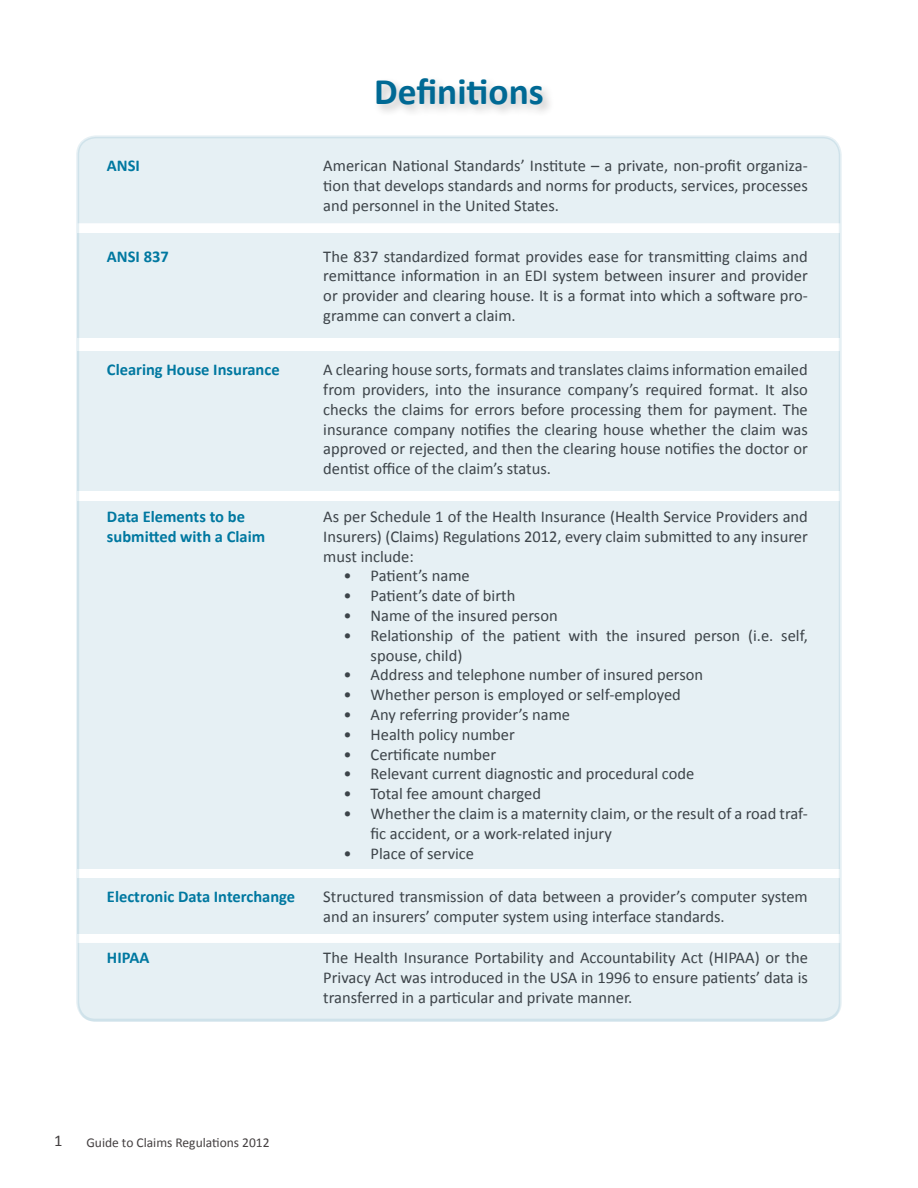
<style>
.page{position:relative;width:918px;height:1188px;background:#fff}
.page>*{position:absolute;margin:0;border:0;box-sizing:border-box;transform-origin:0 0}
.t1{font:700 37.5px "Calibri";color:#006994}
.t2{font:16.5px/19.8px "Calibri";color:#444041;text-align:justify}
.t3{font:700 16.5px/19.8px "Calibri";color:#007aa2}
.t4{font:13.5px "Calibri";color:#444041}
</style>
<div class="page">
<div style="left:373px;top:75px;width:182px;height:42px;background:#241f1f;opacity:.26"></div>
<div style="left:80px;top:139px;width:758px;height:84px;background:#e6f0f4"></div>
<div style="left:78px;top:233px;width:762px;height:105px;background:#e6f0f4"></div>
<div style="left:78px;top:351px;width:762px;height:140px;background:#e6f0f4"></div>
<div style="left:78px;top:501px;width:762px;height:367px;background:#e6f0f4"></div>
<div style="left:78px;top:878px;width:762px;height:56px;background:#e6f0f4"></div>
<div style="left:80px;top:943px;width:758px;height:75px;background:#e6f0f4"></div>
<h1 class="t1" style="left:374px;top:67px;width:171px">Definitions</h1>
<p class="t3" style="left:107px;top:156px;width:35px">ANSI</p>
<p class="t2" style="left:323px;top:156px;width:486px">American National Standards’ Institute – a private, non-profit organiza&shy;tion that develops standards and norms for products, services, processes and personnel in the United States.</p>
<p class="t3" style="left:107px;top:246px;width:63px">ANSI 837</p>
<p class="t2" style="left:323px;top:246px;width:486px">The 837 standardized format provides ease for transmitting claims and remittance information in an EDI system between insurer and provider or provider and clearing house. It is a format into which a software pro&shy;gramme can convert a claim.</p>
<p class="t3" style="left:107px;top:360px;width:174px">Clearing House Insurance</p>
<p class="t2" style="left:323px;top:360px;width:486px">A clearing house sorts, formats and translates claims information emailed from providers, into the insurance company’s required format. It also checks the claims for errors before processing them for payment. The insurance company notifies the clearing house whether the claim was approved or rejected, and then the clearing house notifies the doctor or dentist office of the claim’s status.</p>
<p class="t3" style="left:107px;top:507px;width:160px">Data Elements to be submitted with a Claim</p>
<p class="t2" style="left:323px;top:507px;width:486px">As per Schedule 1 of the Health Insurance (Health Service Providers and Insurers) (Claims) Regulations 2012, every claim submitted to any insurer must include:</p>
<p class="t2" style="left:344px;top:566px;width:128px">• Patient’s name</p>
<p class="t2" style="left:344px;top:586px;width:173px">• Patient’s date of birth</p>
<p class="t2" style="left:344px;top:606px;width:216px">• Name of the insured person</p>
<p class="t2" style="left:371px;top:626px;width:439px;text-indent:-27px">• Relationship of the patient with the insured person (i.e. self, spouse, child)</p>
<p class="t2" style="left:344px;top:665px;width:361px">• Address and telephone number of insured person</p>
<p class="t2" style="left:344px;top:685px;width:339px">• Whether person is employed or self-employed</p>
<p class="t2" style="left:344px;top:705px;width:228px">• Any referring provider’s name</p>
<p class="t2" style="left:344px;top:725px;width:173px">• Health policy number</p>
<p class="t2" style="left:344px;top:744px;width:154px">• Certificate number</p>
<p class="t2" style="left:344px;top:764px;width:352px">• Relevant current diagnostic and procedural code</p>
<p class="t2" style="left:344px;top:784px;width:199px">• Total fee amount charged</p>
<p class="t2" style="left:371px;top:804px;width:439px;text-indent:-27px">• Whether the claim is a maternity claim, or the result of a road traf&shy;fic accident, or a work-related injury</p>
<p class="t2" style="left:344px;top:843px;width:132px">• Place of service</p>
<p class="t3" style="left:107px;top:887px;width:190px">Electronic Data Interchange</p>
<p class="t2" style="left:323px;top:887px;width:486px">Structured transmission of data between a provider’s computer system and an insurers’ computer system using interface standards.</p>
<p class="t3" style="left:107px;top:948px;width:44px">HIPAA</p>
<p class="t2" style="left:323px;top:948px;width:486px">The Health Insurance Portability and Accountability Act (HIPAA) or the Privacy Act was introduced in the USA in 1996 to ensure patients’ data is transferred in a particular and private manner.</p>
<p class="t2" style="left:54px;top:1131px;width:10px">1</p>
<p class="t4" style="left:86px;top:1134px;width:185px">Guide to Claims Regulations 2012</p>
</div>
